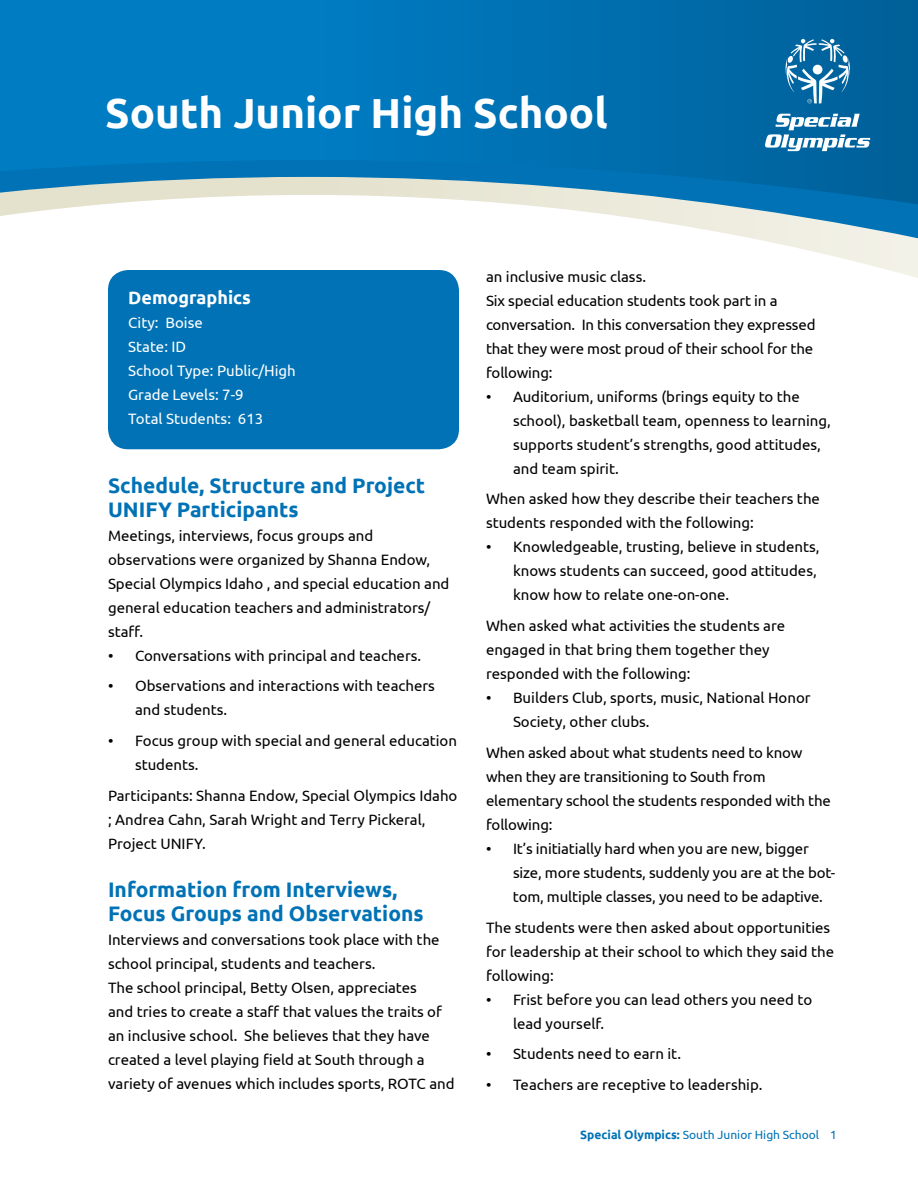
<style>
.page{position:relative;width:918px;height:1188px;background:#fff}
.page>*{position:absolute;margin:0;border:0;box-sizing:border-box;transform-origin:0 0}
.t1{font:700 42px "Ubuntu";color:#fff}
.t2{font:700 21px/24px "Ubuntu";color:#0072b5}
.t3{font:700 18px "Ubuntu";color:#fff}
.t4{font:15px/24px "Ubuntu";color:#000}
.t5{font:15px/24px "Ubuntu";color:#fff}
.t6{font:12px "Ubuntu";color:#0072b5}
.s1{font-weight:700}
</style>
<div class="page">
<svg style="left:0;top:204px;width:918px;height:82px"></svg>
<svg style="left:0;top:0;width:918px;height:204px;background:#127bb7"></svg>
<div style="left:108px;top:270px;width:351px;height:179px;background:#0072b5;border-radius:20px"></div>
<svg style="left:765px;top:114px;width:105px;height:37px"></svg>
<svg style="left:785px;top:39px;width:66px;height:64px;background:#3e89b6"></svg>
<h1 class="t1" style="left:105px;top:87px;width:504px">South Junior High School</h1>
<p class="t3" style="left:128px;top:287px;width:124px">Demographics</p>
<p class="t5" style="left:128px;top:310px;width:169px">City: Boise<br>State: ID<br>School Type: Public/High<br>Grade Levels: 7-9<br>Total Students: 613</p>
<h2 class="t2" style="left:108px;top:473px;width:319px">Schedule, Structure and Project<br>UNIFY Participants</h2>
<p class="t4" style="left:108px;top:523px;width:343px">Meetings, interviews, focus groups and observations were organized by Shanna Endow, Special Olympics Idaho , and special education and general education teachers and administrators/ staff.</p>
<p class="t4" style="left:108px;top:643px;width:315px">• Conversations with principal and teachers.</p>
<p class="t4" style="left:135px;top:674px;width:301px;text-indent:-27px">• Observations and interactions with teachers and students.</p>
<p class="t4" style="left:135px;top:728px;width:324px;text-indent:-27px">• Focus group with special and general education students.</p>
<p class="t4" style="left:108px;top:783px;width:351px">Participants: Shanna Endow, Special Olympics Idaho ; Andrea Cahn, Sarah Wright and Terry Pickeral,<br>Project UNIFY.</p>
<h2 class="t2" style="left:108px;top:877px;width:317px">Information from Interviews,<br>Focus Groups and Observations</h2>
<p class="t4" style="left:108px;top:927px;width:348px">Interviews and conversations took place with the school principal, students and teachers.<br>The school principal, Betty Olsen, appreciates<br>and tries to create a staff that values the traits of an inclusive school. She believes that they have created a level playing field at South through a variety of avenues which includes sports, ROTC and</p>
<p class="t4" style="left:486px;top:264px;width:331px">an inclusive music class.<br>Six special education students took part in a conversation. In this conversation they expressed that they were most proud of their school for the following:</p>
<p class="t4" style="left:513px;top:384px;width:319px;text-indent:-27px">• Auditorium, uniforms (brings equity to the school), basketball team, openness to learning, supports student’s strengths, good attitudes, and team spirit.</p>
<p class="t4" style="left:486px;top:487px;width:335px">When asked how they describe their teachers the students responded with the following:</p>
<p class="t4" style="left:513px;top:535px;width:308px;text-indent:-27px">• Knowledgeable, trusting, believe in students, knows students can succeed, good attitudes, know how to relate one-on-one.</p>
<p class="t4" style="left:486px;top:613px;width:301px">When asked what activities the students are engaged in that bring them together they responded with the following:</p>
<p class="t4" style="left:513px;top:685px;width:299px;text-indent:-27px">• Builders Club, sports, music, National Honor<br>Society, other clubs.</p>
<p class="t4" style="left:486px;top:740px;width:346px">When asked about what students need to know when they are transitioning to South from elementary school the students responded with the following:</p>
<p class="t4" style="left:513px;top:836px;width:324px;text-indent:-27px">• It’s initiatially hard when you are new, bigger size, more students, suddenly you are at the bot&shy;tom, multiple classes, you need to be adaptive.</p>
<p class="t4" style="left:486px;top:915px;width:350px">The students were then asked about opportunities for leadership at their school to which they said the following:</p>
<p class="t4" style="left:513px;top:987px;width:301px;text-indent:-27px">• Frist before you can lead others you need to lead yourself.</p>
<p class="t4" style="left:486px;top:1042px;width:197px">• Students need to earn it.</p>
<p class="t4" style="left:486px;top:1072px;width:278px">• Teachers are receptive to leadership.</p>
<p class="t6" style="left:580px;top:1127px;width:258px"><span class="s1">Special Olympics:</span> South Junior High School 1</p>
</div>
